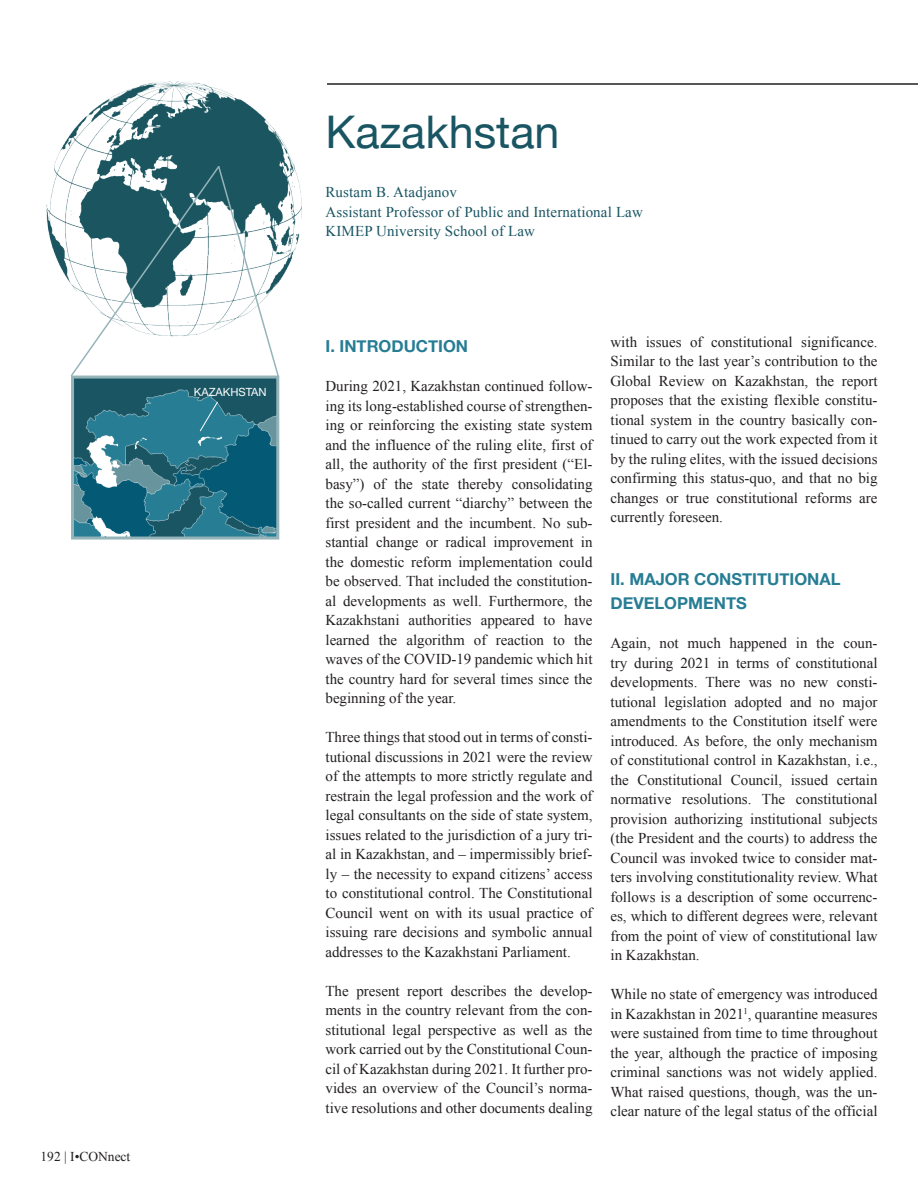
<style>
.page{position:relative;width:918px;height:1188px;background:#fff}
.page>*{position:absolute;margin:0;border:0;box-sizing:border-box;transform-origin:0 0}
.nome_paese{font:45px "Helvetica Neue";color:#195563}
.titolo_interno{font:700 16.5px/24px "Helvetica Neue";color:#267d94}
.t1{font:15px/19.5px "Times New Roman";color:#231f20;text-align:justify}
.autore{font:15px "Times New Roman";letter-spacing:.01em;color:#195563}
.t2{font:13.5px "Times New Roman";color:#231f20}
.nome_paese-2{font:11.25px "Helvetica Neue";color:#fff}
</style>
<div class="page">
<img style="left:75px;top:380px;width:200px;height:156px">
<div style="left:71px;top:376px;width:208px;height:164px;border:3px solid #95b4ba"></div>
<hr style="left:327px;top:83px;width:591px;height:2px;background:#231f20">
<img style="left:46px;top:81px;width:256px;height:200px">
<svg style="left:69px;top:164px;width:211px;height:214px"></svg>
<svg style="left:199px;top:401px;width:20px;height:31px"></svg>
<p class="t2" style="left:40px;top:1147px;width:91px">192 | I•CONnect</p>
<p class="nome_paese-2" style="left:194px;top:384px;width:74px">KAZAKHSTAN</p>
<p class="nome_paese" style="left:326px;top:100px;width:236px">Kazakhstan</p>
<p class="autore" style="left:326px;top:182px;width:133px">Rustam B. Atadjanov</p>
<p class="autore" style="left:326px;top:202px;width:319px">Assistant Professor of Public and International Law</p>
<p class="autore" style="left:326px;top:221px;width:211px">KIMEP University School of Law</p>
<p class="titolo_interno" style="left:326px;top:335px;width:144px">I. INTRODUCTION</p>
<p class="t1" style="left:326px;top:376px;width:269px">During 2021, Kazakhstan continued follow&shy;ing its long-established course of strengthen&shy;ing or reinforcing the existing state system and the influence of the ruling elite, first of all, the authority of the first president (“El&shy;basy”) of the state thereby consolidating the so-called current “diarchy” between the first president and the incumbent. No sub&shy;stantial change or radical improvement in the domestic reform implementation could be observed. That included the constitution&shy;al developments as well. Furthermore, the Kazakhstani authorities appeared to have learned the algorithm of reaction to the waves of the COVID-19 pandemic which hit the country hard for several times since the beginning of the year.</p>
<p class="t1" style="left:326px;top:727px;width:269px">Three things that stood out in terms of consti&shy;tutional discussions in 2021 were the review of the attempts to more strictly regulate and restrain the legal profession and the work of legal consultants on the side of state system, issues related to the jurisdiction of a jury tri&shy;al in Kazakhstan, and – impermissibly brief&shy;ly – the necessity to expand citizens’ access to constitutional control. The Constitutional Council went on with its usual practice of issuing rare decisions and symbolic annual addresses to the Kazakhstani Parliament.</p>
<p class="t1" style="left:326px;top:981px;width:269px">The present report describes the develop&shy;ments in the country relevant from the con&shy;stitutional legal perspective as well as the work carried out by the Constitutional Coun&shy;cil of Kazakhstan during 2021. It further pro&shy;vides an overview of the Council’s norma&shy;tive resolutions and other documents dealing</p>
<p class="t1" style="left:611px;top:332px;width:269px">with issues of constitutional significance.<br>Similar to the last year’s contribution to the Global Review on Kazakhstan, the report proposes that the existing flexible constitu&shy;tional system in the country basically con&shy;tinued to carry out the work expected from it by the ruling elites, with the issued decisions confirming this status-quo, and that no big changes or true constitutional reforms are currently foreseen.</p>
<p class="titolo_interno" style="left:611px;top:568px;width:232px">II. MAJOR CONSTITUTIONAL<br>DEVELOPMENTS</p>
<p class="t1" style="left:611px;top:633px;width:269px">Again, not much happened in the coun&shy;try during 2021 in terms of constitutional developments. There was no new consti&shy;tutional legislation adopted and no major amendments to the Constitution itself were introduced. As before, the only mechanism of constitutional control in Kazakhstan, i.e., the Constitutional Council, issued certain normative resolutions. The constitutional provision authorizing institutional subjects (the President and the courts) to address the Council was invoked twice to consider mat&shy;ters involving constitutionality review. What follows is a description of some occurrenc&shy;es, which to different degrees were, relevant from the point of view of constitutional law in Kazakhstan.</p>
<p class="t1" style="left:611px;top:984px;width:269px">While no state of emergency was introduced in Kazakhstan in 2021<sup>1</sup>, quarantine measures were sustained from time to time throughout the year, although the practice of imposing criminal sanctions was not widely applied.<br>What raised questions, though, was the un&shy;clear nature of the legal status of the official</p>
</div>
